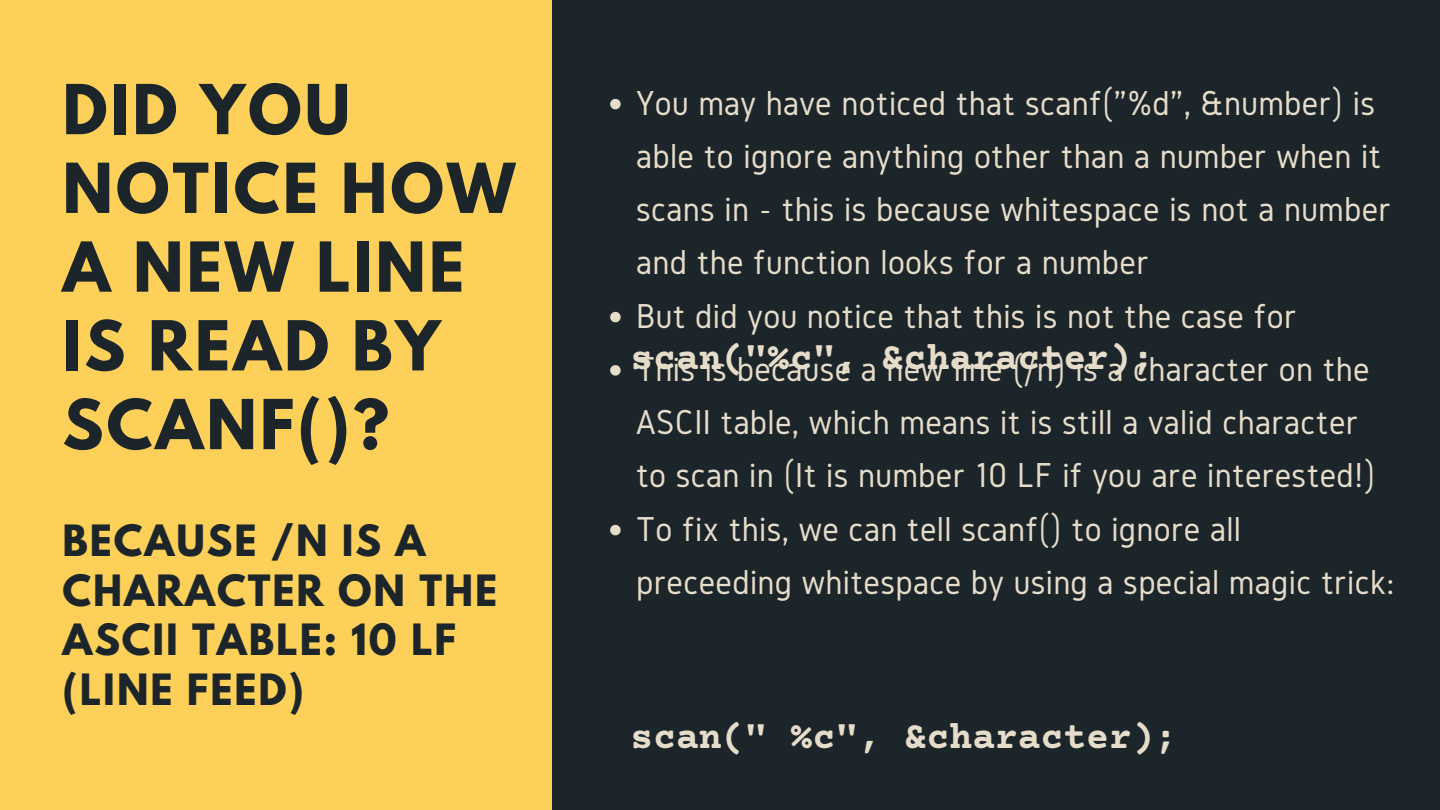
<style>
.page{position:relative;width:1440px;height:810px;background:#1c2529}
.page>*{position:absolute;margin:0;border:0;box-sizing:border-box;transform-origin:0 0}
.t1{font:700 61px/78.8px "League Spartan";letter-spacing:.05em;color:#1c2529}
.t2{font:700 38.2px/49.5px "League Spartan";letter-spacing:.05em;color:#1c2529}
.t3{font:700 38px "Courier Prime";color:#e6dcca}
.t4{font:36px/53.2px "Gidole";letter-spacing:.01em;color:#e6dcca}
</style>
<div class="page">
<div style="left:0;top:0;width:552px;height:810px;background:#fdd05a"></div>
<svg style="left:610px;top:99px;width:11px;height:10px"></svg>
<svg style="left:610px;top:312px;width:11px;height:10px"></svg>
<svg style="left:610px;top:365px;width:11px;height:11px"></svg>
<svg style="left:610px;top:525px;width:11px;height:10px"></svg>
<h1 class="t1" style="left:63px;top:78px;width:454px">DID YOU<br>NOTICE HOW<br>A NEW LINE<br>IS READ BY<br>SCANF()?</h1>
<p class="t2" style="left:63px;top:521px;width:436px">BECAUSE /N IS A<br>CHARACTER ON THE<br>ASCII TABLE: 10 LF (LINE FEED)</p>
<p class="t4" style="left:636px;top:76px;width:759px">You may have noticed that scanf("%d", &amp;number) is able to ignore anything other than a number when it scans in - this is because whitespace is not a number and the function looks for a number<br>But did you notice that this is not the case for<br>This is because a new line (/n) is a character on the ASCII table, which means it is still a valid character to scan in (It is number 10 LF if you are interested!)<br>To fix this, we can tell scanf() to ignore all preceeding whitespace by using a special magic trick:</p>
<p class="t3" style="left:631px;top:339px;width:525px">scan("%c", &amp;character);</p>
<p class="t3" style="left:631px;top:718px;width:548px">scan(" %c", &amp;character);</p>
</div>
